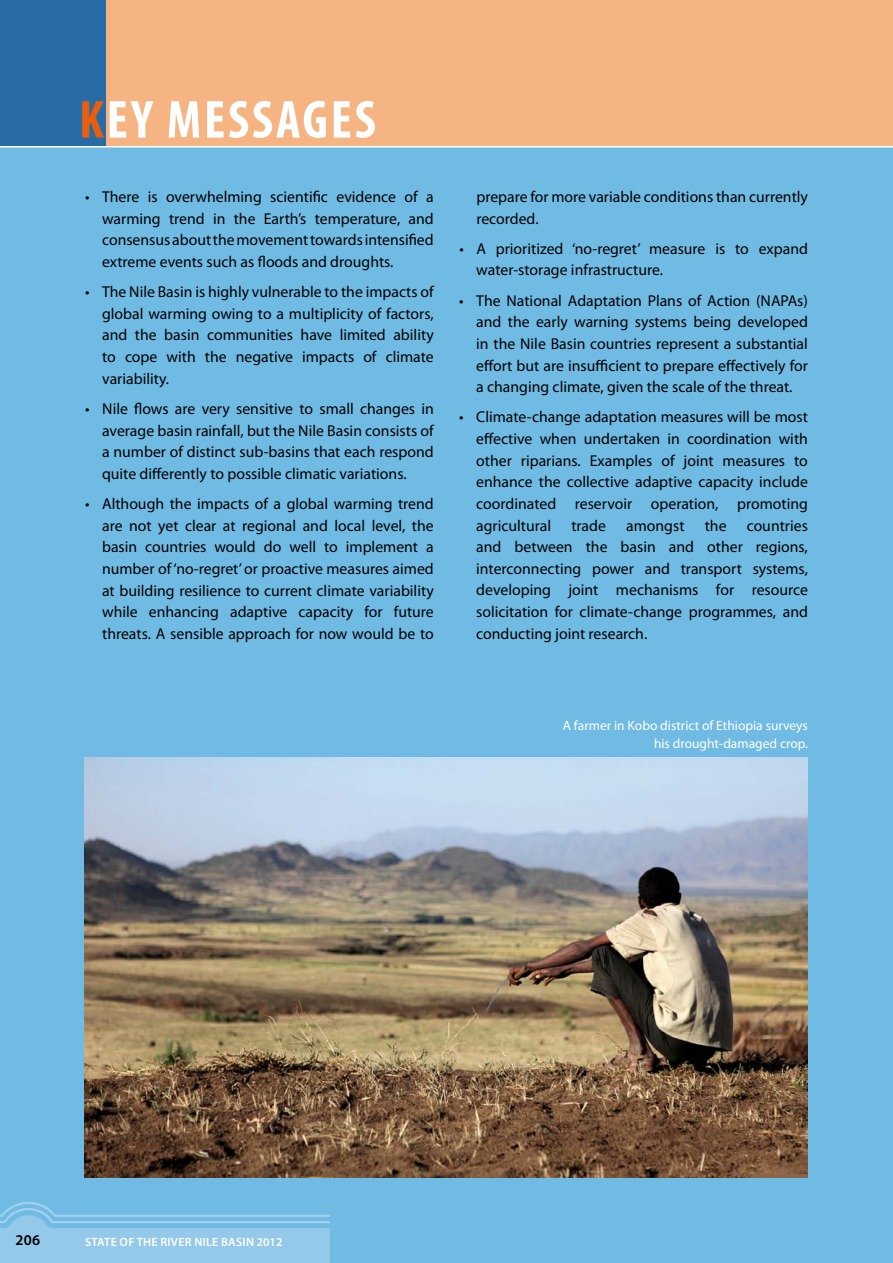
<style>
.page{position:relative;width:893px;height:1263px;background:#70bbe4}
.page>*{position:absolute;margin:0;border:0;box-sizing:border-box;transform-origin:0 0}
.t1{font:700 condensed 54px "Myriad Pro";letter-spacing:.05em;color:#fff}
.t2{font:15.75px/21.6px "Myriad Pro";color:#000;text-align:justify}
.t3{font:600 15px "Myriad Pro";color:#000}
.t4{font:13.5px/18px "Myriad Pro";color:#fff;text-align:right}
.t5{font:600 12px "Myriad Pro";letter-spacing:.02em;color:#fff}
.s1{color:#e95d0f}
</style>
<div class="page">
<div style="left:0;top:0;width:107px;height:146px;background:#286ca5"></div>
<div style="left:107px;top:0;width:786px;height:147px;background:#f7b483"></div>
<svg style="left:0;top:1202px;width:330px;height:61px"></svg>
<hr style="left:0;top:146px;width:893px;height:1px;background:#fff">
<img style="left:84px;top:758px;width:724px;height:420px">
<h1 class="t1" style="left:79px;top:86px;width:298px"><span class="s1">K</span>EY MESSAGES</h1>
<p class="t2" style="left:102px;top:186px;width:333px;text-indent:-17px">• There is overwhelming scientific evidence of a warming trend in the Earth’s temperature, and consensusaboutthemovementtowardsintensified extreme events such as floods and droughts.</p>
<p class="t2" style="left:102px;top:281px;width:333px;text-indent:-17px">• The Nile Basin is highly vulnerable to the impacts of global warming owing to a multiplicity of factors, and the basin communities have limited ability to cope with the negative impacts of climate variability.</p>
<p class="t2" style="left:102px;top:398px;width:333px;text-indent:-17px">• Nile flows are very sensitive to small changes in average basin rainfall, but the Nile Basin consists of a number of distinct sub-basins that each respond quite differently to possible climatic variations.</p>
<p class="t2" style="left:102px;top:493px;width:333px;text-indent:-17px">• Although the impacts of a global warming trend are not yet clear at regional and local level, the basin countries would do well to implement a number of‘no-regret’or proactive measures aimed at building resilience to current climate variability while enhancing adaptive capacity for future threats. A sensible approach for now would be to</p>
<p class="t2" style="left:476px;top:186px;width:333px">prepare for more variable conditions than currently recorded.</p>
<p class="t2" style="left:476px;top:237px;width:333px;text-indent:-17px">• A prioritized ‘no-regret’ measure is to expand water-storage infrastructure.</p>
<p class="t2" style="left:476px;top:289px;width:333px;text-indent:-17px">• The National Adaptation Plans of Action (NAPAs) and the early warning systems being developed in the Nile Basin countries represent a substantial effort but are insufficient to prepare effectively for a changing climate, given the scale of the threat.</p>
<p class="t2" style="left:476px;top:406px;width:333px;text-indent:-17px">• Climate-change adaptation measures will be most effective when undertaken in coordination with other riparians. Examples of joint measures to enhance the collective adaptive capacity include coordinated reservoir operation, promoting agricultural</p>
<p class="t2" style="left:571px;top:514px;width:36px">trade</p>
<p class="t2" style="left:626px;top:514px;width:60px">amongst</p>
<p class="t2" style="left:705px;top:514px;width:23px">the</p>
<p class="t2" style="left:476px;top:514px;width:333px;text-indent:270px">countries and between the basin and other regions, interconnecting power and transport systems, developing joint mechanisms for resource solicitation for climate-change programmes, and conducting joint research.</p>
<p class="t4" style="left:563px;top:717px;width:247px">A farmer in Kobo district of Ethiopia surveys his drought-damaged crop.</p>
<p class="t3" style="left:15px;top:1230px;width:26px">206</p>
<p class="t5" style="left:85px;top:1234px;width:199px">STATE OF THE RIVER NILE BASIN 2012</p>
</div>
